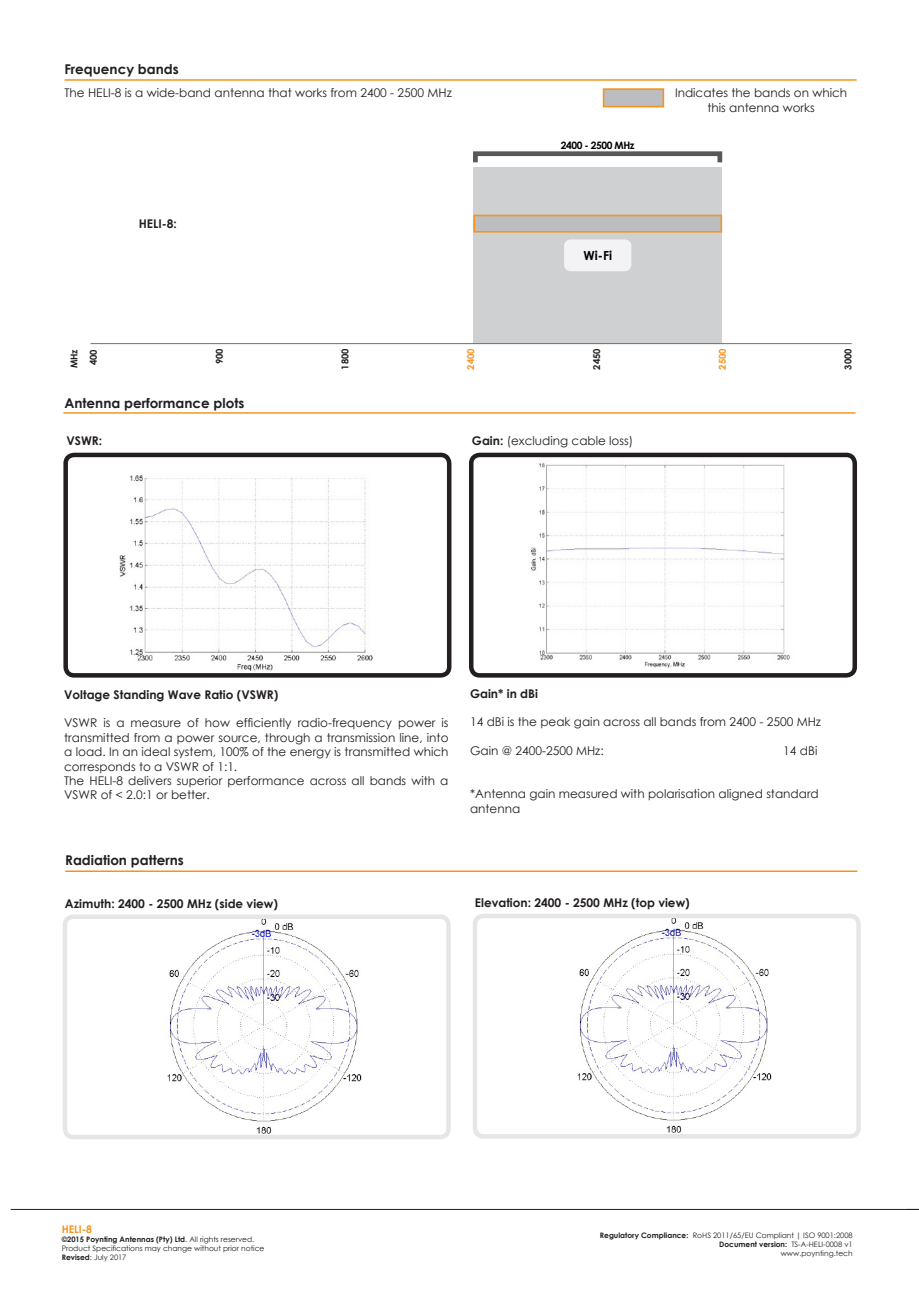
<style>
.page{position:relative;width:919px;height:1289px;background:#fff}
.page>*{position:absolute;margin:0;border:0;box-sizing:border-box;transform-origin:0 0}
.t1{font:700 13.5px "Century Gothic";color:#231f20}
.t2{font:700 12.6px "Century Gothic";color:#000}
.t3{font:12px/14.4px "Century Gothic";color:#231f20}
.t4{font:700 12px "Century Gothic";color:#231f20}
.t5{font:700 10.5px "Century Gothic";color:#f7931d}
.t6{font:700 10.2px "Century Gothic";letter-spacing:-.04em;color:#000}
.t7{font:700 9.45px/19.4px "Century Gothic";color:#231f20;text-align:center}
.t8{font:700 9.45px "Century Gothic";color:#f79421}
.t9{font:7.5px/9px "Century Gothic";color:#231f20;text-align:right}
.s1{font-weight:700}
</style>
<div class="page">
<hr style="left:11px;top:1208px;width:907px;height:1px;background:#231f20">
<img style="left:119px;top:475px;width:254px;height:197px">
<div style="left:63px;top:452px;width:388px;height:225px;border:4px solid #231f20;border-radius:9px"></div>
<img style="left:528px;top:457px;width:294px;height:211px">
<div style="left:469px;top:452px;width:387px;height:225px;border:4px solid #231f20;border-radius:9px"></div>
<hr style="left:63px;top:412px;width:792px;height:2px;background:#f79420">
<hr style="left:64px;top:79px;width:792px;height:2px;background:#f79420">
<div style="left:473px;top:151px;width:249px;height:14px;border:5px solid #58585a"></div>
<div style="left:473px;top:167px;width:249px;height:176px;background:#cfd0d1"></div>
<div style="left:564px;top:239px;width:67px;height:32px;background:#f3f3f5;border-radius:7px"></div>
<hr style="left:90px;top:343px;width:761px;height:1px;background:#6d6e72">
<svg style="left:473px;top:215px;width:249px;height:17px;background:#c3b7a8"></svg>
<div style="left:602px;top:88px;width:62px;height:19px;background:#bcbdc0;border:2px solid #f79420"></div>
<img style="left:167px;top:919px;width:195px;height:215px">
<div style="left:63px;top:914px;width:387px;height:225px;border:4px solid #e6e6e6;border-radius:9px"></div>
<hr style="left:65px;top:870px;width:792px;height:2px;background:#f7931d">
<img style="left:577px;top:918px;width:195px;height:215px">
<div style="left:472px;top:913px;width:388px;height:225px;border:4px solid #e6e6e6;border-radius:9px"></div>
<p class="t1" style="left:64px;top:59px;width:116px">Frequency bands</p>
<p class="t3" style="left:64px;top:86px;width:389px">The HELI-8 is a wide-band antenna that works from 2400 - 2500 MHz</p>
<p class="t4" style="left:139px;top:215px;width:40px">HELI-8:</p>
<p class="t6" style="left:560px;top:138px;width:75px">2400 - 2500 MHz</p>
<p class="t2" style="left:583px;top:246px;width:30px">Wi-Fi</p>
<p class="t3" style="left:675px;top:86px;width:174px;text-align:center">Indicates the bands on which this antenna works</p>
<p class="t7" style="left:64px;top:368px;width:21px;rotate:-90deg">MHz<br>400</p>
<p class="t7" style="left:209px;top:364px;width:17px;rotate:-90deg">900</p>
<p class="t8" style="left:463px;top:369px;width:23px;rotate:-90deg">2400</p>
<p class="t7" style="left:586px;top:369px;width:23px;rotate:-90deg">2450</p>
<p class="t8" style="left:715px;top:369px;width:23px;rotate:-90deg">2500</p>
<p class="t7" style="left:838px;top:369px;width:23px;rotate:-90deg">3000</p>
<p class="t7" style="left:335px;top:369px;width:23px;rotate:-90deg">1800</p>
<p class="t1" style="left:64px;top:393px;width:181px">Antenna performance plots</p>
<p class="t4" style="left:66px;top:432px;width:37px">VSWR:</p>
<p class="t3" style="left:472px;top:434px;width:163px"><span class="s1">Gain:</span> (excluding cable loss)</p>
<p class="t4" style="left:64px;top:685px;width:216px">Voltage Standing Wave Ratio (VSWR)</p>
<p class="t3" style="left:64px;top:715px;width:386px;text-align:justify">VSWR is a measure of how efficiently radio-frequency power is transmitted from a power source, through a transmission line, into a load. In an ideal system, 100% of the energy is transmitted which corresponds to a VSWR of 1:1.</p>
<p class="t3" style="left:64px;top:773px;width:386px">The HELI-8 delivers superior performance across all bands with a<br>VSWR of &lt; 2.0:1 or better.</p>
<p class="t1" style="left:65px;top:850px;width:120px">Radiation patterns</p>
<p class="t4" style="left:65px;top:894px;width:215px">Azimuth: 2400 - 2500 MHz (side view)</p>
<p class="t4" style="left:470px;top:684px;width:69px">Gain* in dBi</p>
<p class="t3" style="left:470px;top:714px;width:352px">14 dBi is the peak gain across all bands from 2400 - 2500 MHz</p>
<p class="t3" style="left:470px;top:743px;width:135px">Gain @ 2400-2500 MHz:</p>
<p class="t3" style="left:783px;top:743px;width:36px">14 dBi</p>
<p class="t3" style="left:470px;top:786px;width:350px">*Antenna gain measured with polarisation aligned standard antenna</p>
<p class="t4" style="left:475px;top:893px;width:216px">Elevation: 2400 - 2500 MHz (top view)</p>
<p class="t5" style="left:62px;top:1220px;width:32px">HELI-8</p>
<p class="t9" style="left:62px;top:1234px;width:204px;text-align:left"><span class="s1">©2015 Poynting Antennas (Pty) Ltd</span>. All rights reserved.<br>Product Specifications may change without prior notice<br><span class="s1">Revised</span>: July 2017</p>
<p class="t9" style="left:599px;top:1230px;width:254px"><span class="s1">Regulatory Compliance:</span> RoHS 2011/65/EU Compliant | ISO 9001:2008<br><span class="s1">Document version:</span> TS-A-HELI-0008 v1<br>www.poynting.tech</p>
</div>
